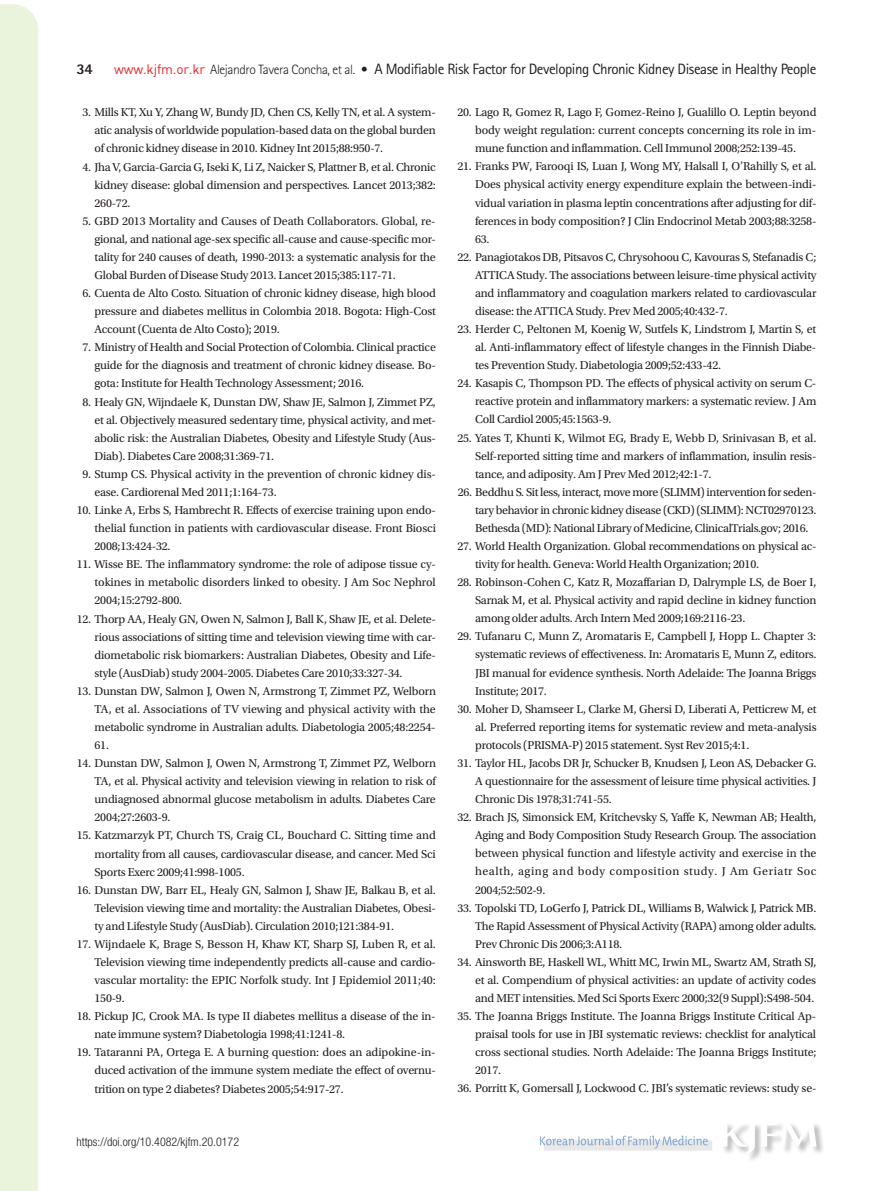
<style>
.page{position:relative;width:893px;height:1191px;background:#fff}
.page>*{position:absolute;margin:0;border:0;box-sizing:border-box;transform-origin:0 0}
.t1{font:15px "Rotis Sans Serif Std";letter-spacing:-.03em;color:#231f20}
.t2{font:800 15px "Rotis Sans Serif Std";color:#231f20}
.t3{font:12px/18px "Utopia Std";letter-spacing:-.02em;color:#231f20;text-align:justify}
.t4{font:300 condensed 12px "Helvetica Neue LT Std";color:#231f20}
.s1{font-family:"Dinreg";font-size:13.5px;color:#e02a30}
.s2{font-weight:300;font-size:13.5px}
</style>
<div class="page">
<div style="left:0;top:4px;width:38px;height:1187px;background:#eaf3dc"></div>
<div style="left:721px;top:1122px;width:104px;height:40px;background:#231f20;opacity:.3"></div>
<svg style="left:722px;top:1122px;width:94px;height:32px"></svg>
<div style="left:544px;top:1140px;width:168px;height:10px;background:#e8e8e9"></div>
<svg style="left:540px;top:1135px;width:168px;height:13px"></svg>
<p class="t2" style="left:77px;top:60px;width:18px">34</p>
<p class="t1" style="left:114px;top:60px;width:704px"><span class="s1">www.kjfm.or.kr</span> <span class="s2">Alejandro Tavera Concha, et al. •</span> A Modifiable Risk Factor for Developing Chronic Kidney Disease in Healthy People</p>
<p class="t3" style="left:95px;top:104px;width:343px;text-indent:-12px">3. Mills KT, Xu Y, Zhang W, Bundy JD, Chen CS, Kelly TN, et al. A system&shy;atic analysis of worldwide population-based data on the global burden of chronic kidney disease in 2010. Kidney Int 2015;88:950-7.</p>
<p class="t3" style="left:95px;top:158px;width:343px;text-indent:-12px">4. Jha V, Garcia-Garcia G, Iseki K, Li Z, Naicker S, Plattner B, et al. Chronic kidney disease: global dimension and perspectives. Lancet 2013;382:<br>260-72.</p>
<p class="t3" style="left:95px;top:212px;width:343px;text-indent:-12px">5. GBD 2013 Mortality and Causes of Death Collaborators. Global, re&shy;gional, and national age-sex specific all-cause and cause-specific mor&shy;tality for 240 causes of death, 1990-2013: a systematic analysis for the Global Burden of Disease Study 2013. Lancet 2015;385:117-71.</p>
<p class="t3" style="left:95px;top:284px;width:343px;text-indent:-12px">6. Cuenta de Alto Costo. Situation of chronic kidney disease, high blood pressure and diabetes mellitus in Colombia 2018. Bogota: High-Cost Account (Cuenta de Alto Costo); 2019.</p>
<p class="t3" style="left:95px;top:339px;width:343px;text-indent:-12px">7. Ministry of Health and Social Protection of Colombia. Clinical practice guide for the diagnosis and treatment of chronic kidney disease. Bo&shy;gota: Institute for Health Technology Assessment; 2016.</p>
<p class="t3" style="left:95px;top:393px;width:343px;text-indent:-12px">8. Healy GN, Wijndaele K, Dunstan DW, Shaw JE, Salmon J, Zimmet PZ, et al. Objectively measured sedentary time, physical activity, and met&shy;abolic risk: the Australian Diabetes, Obesity and Lifestyle Study (Aus-Diab). Diabetes Care 2008;31:369-71.</p>
<p class="t3" style="left:95px;top:465px;width:343px;text-indent:-12px">9. Stump CS. Physical activity in the prevention of chronic kidney dis&shy;ease. Cardiorenal Med 2011;1:164-73.</p>
<p class="t3" style="left:95px;top:501px;width:343px;text-indent:-18px">10. Linke A, Erbs S, Hambrecht R. Effects of exercise training upon endo&shy;thelial function in patients with cardiovascular disease. Front Biosci 2008;13:424-32.</p>
<p class="t3" style="left:95px;top:555px;width:343px;text-indent:-18px">11. Wisse BE. The inflammatory syndrome: the role of adipose tissue cy&shy;tokines in metabolic disorders linked to obesity. J Am Soc Nephrol 2004;15:2792-800.</p>
<p class="t3" style="left:95px;top:610px;width:343px;text-indent:-18px">12. Thorp AA, Healy GN, Owen N, Salmon J, Ball K, Shaw JE, et al. Delete&shy;rious associations of sitting time and television viewing time with car&shy;diometabolic risk biomarkers: Australian Diabetes, Obesity and Life&shy;style (AusDiab) study 2004-2005. Diabetes Care 2010;33:327-34.</p>
<p class="t3" style="left:95px;top:682px;width:343px;text-indent:-18px">13. Dunstan DW, Salmon J, Owen N, Armstrong T, Zimmet PZ, Welborn TA, et al. Associations of TV viewing and physical activity with the metabolic syndrome in Australian adults. Diabetologia 2005;48:2254- 61.</p>
<p class="t3" style="left:95px;top:754px;width:343px;text-indent:-18px">14. Dunstan DW, Salmon J, Owen N, Armstrong T, Zimmet PZ, Welborn TA, et al. Physical activity and television viewing in relation to risk of undiagnosed abnormal glucose metabolism in adults. Diabetes Care 2004;27:2603-9.</p>
<p class="t3" style="left:95px;top:826px;width:343px;text-indent:-18px">15. Katzmarzyk PT, Church TS, Craig CL, Bouchard C. Sitting time and mortality from all causes, cardiovascular disease, and cancer. Med Sci Sports Exerc 2009;41:998-1005.</p>
<p class="t3" style="left:95px;top:881px;width:343px;text-indent:-18px">16. Dunstan DW, Barr EL, Healy GN, Salmon J, Shaw JE, Balkau B, et al.<br>Television viewing time and mortality: the Australian Diabetes, Obesi&shy;ty and Lifestyle Study (AusDiab). Circulation 2010;121:384-91.</p>
<p class="t3" style="left:95px;top:935px;width:343px;text-indent:-18px">17. Wijndaele K, Brage S, Besson H, Khaw KT, Sharp SJ, Luben R, et al.<br>Television viewing time independently predicts all-cause and cardio&shy;vascular mortality: the EPIC Norfolk study. Int J Epidemiol 2011;40:<br>150-9.</p>
<p class="t3" style="left:95px;top:1007px;width:343px;text-indent:-18px">18. Pickup JC, Crook MA. Is type II diabetes mellitus a disease of the in&shy;nate immune system? Diabetologia 1998;41:1241-8.</p>
<p class="t3" style="left:95px;top:1043px;width:343px;text-indent:-18px">19. Tataranni PA, Ortega E. A burning question: does an adipokine-in&shy;duced activation of the immune system mediate the effect of overnu&shy;trition on type 2 diabetes? Diabetes 2005;54:917-27.</p>
<p class="t4" style="left:77px;top:1134px;width:164px">https://doi.org/10.4082/kjfm.20.0172</p>
<p class="t3" style="left:475px;top:103px;width:343px;text-indent:-18px">20. Lago R, Gomez R, Lago F, Gomez-Reino J, Gualillo O. Leptin beyond body weight regulation: current concepts concerning its role in im&shy;mune function and inflammation. Cell Immunol 2008;252:139-45.</p>
<p class="t3" style="left:475px;top:158px;width:343px;text-indent:-18px">21. Franks PW, Farooqi IS, Luan J, Wong MY, Halsall I, O’Rahilly S, et al.<br>Does physical activity energy expenditure explain the between-indi&shy;vidual variation in plasma leptin concentrations after adjusting for dif&shy;ferences in body composition? J Clin Endocrinol Metab 2003;88:3258- 63.</p>
<p class="t3" style="left:475px;top:248px;width:343px;text-indent:-18px">22. Panagiotakos DB, Pitsavos C, Chrysohoou C, Kavouras S, Stefanadis C; ATTICA Study. The associations between leisure-time physical activity and inflammatory and coagulation markers related to cardiovascular disease: the ATTICA Study. Prev Med 2005;40:432-7.</p>
<p class="t3" style="left:475px;top:320px;width:343px;text-indent:-18px">23. Herder C, Peltonen M, Koenig W, Sutfels K, Lindstrom J, Martin S, et al. Anti-inflammatory effect of lifestyle changes in the Finnish Diabe&shy;tes Prevention Study. Diabetologia 2009;52:433-42.</p>
<p class="t3" style="left:475px;top:374px;width:343px;text-indent:-18px">24. Kasapis C, Thompson PD. The effects of physical activity on serum C&shy;reactive protein and inflammatory markers: a systematic review. J Am Coll Cardiol 2005;45:1563-9.</p>
<p class="t3" style="left:475px;top:429px;width:343px;text-indent:-18px">25. Yates T, Khunti K, Wilmot EG, Brady E, Webb D, Srinivasan B, et al.<br>Self-reported sitting time and markers of inflammation, insulin resis&shy;tance, and adiposity. Am J Prev Med 2012;42:1-7.</p>
<p class="t3" style="left:475px;top:483px;width:343px;text-indent:-17px">26. Beddhu S. Sit less, interact, move more (SLIMM) intervention for seden&shy;tary behavior in chronic kidney disease (CKD) (SLIMM): NCT02970123.<br>Bethesda (MD): National Library of Medicine, ClinicalTrials.gov; 2016.</p>
<p class="t3" style="left:475px;top:537px;width:343px;text-indent:-18px">27. World Health Organization. Global recommendations on physical ac&shy;tivity for health. Geneva: World Health Organization; 2010.</p>
<p class="t3" style="left:475px;top:573px;width:343px;text-indent:-18px">28. Robinson-Cohen C, Katz R, Mozaffarian D, Dalrymple LS, de Boer I, Sarnak M, et al. Physical activity and rapid decline in kidney function among older adults. Arch Intern Med 2009;169:2116-23.</p>
<p class="t3" style="left:475px;top:628px;width:343px;text-indent:-18px">29. Tufanaru C, Munn Z, Aromataris E, Campbell J, Hopp L. Chapter 3: systematic reviews of effectiveness. In: Aromataris E, Munn Z, editors.<br>JBI manual for evidence synthesis. North Adelaide: The Joanna Briggs Institute; 2017.</p>
<p class="t3" style="left:475px;top:700px;width:343px;text-indent:-18px">30. Moher D, Shamseer L, Clarke M, Ghersi D, Liberati A, Petticrew M, et al. Preferred reporting items for systematic review and meta-analysis protocols (PRISMA-P) 2015 statement. Syst Rev 2015;4:1.</p>
<p class="t3" style="left:475px;top:754px;width:343px;text-indent:-18px">31. Taylor HL, Jacobs DR Jr, Schucker B, Knudsen J, Leon AS, Debacker G.<br>A questionnaire for the assessment of leisure time physical activities. J Chronic Dis 1978;31:741-55.</p>
<p class="t3" style="left:475px;top:808px;width:343px;text-indent:-18px">32. Brach JS, Simonsick EM, Kritchevsky S, Yaffe K, Newman AB; Health, Aging and Body Composition Study Research Group. The association between physical function and lifestyle activity and exercise in the health, aging and body composition study. J Am Geriatr Soc 2004;52:502-9.</p>
<p class="t3" style="left:475px;top:899px;width:343px;text-indent:-18px">33. Topolski TD, LoGerfo J, Patrick DL, Williams B, Walwick J, Patrick MB.<br>The Rapid Assessment of Physical Activity (RAPA) among older adults.<br>Prev Chronic Dis 2006;3:A118.</p>
<p class="t3" style="left:475px;top:953px;width:343px;text-indent:-18px">34. Ainsworth BE, Haskell WL, Whitt MC, Irwin ML, Swartz AM, Strath SJ, et al. Compendium of physical activities: an update of activity codes and MET intensities. Med Sci Sports Exerc 2000;32(9 Suppl):S498-504.</p>
<p class="t3" style="left:475px;top:1007px;width:343px;text-indent:-18px">35. The Joanna Briggs Institute. The Joanna Briggs Institute Critical Ap&shy;praisal tools for use in JBI systematic reviews: checklist for analytical cross sectional studies. North Adelaide: The Joanna Briggs Institute; 2017.</p>
<p class="t3" style="left:457px;top:1079px;width:361px">36. Porritt K, Gomersall J, Lockwood C. JBI’s systematic reviews: study se-</p>
</div>
